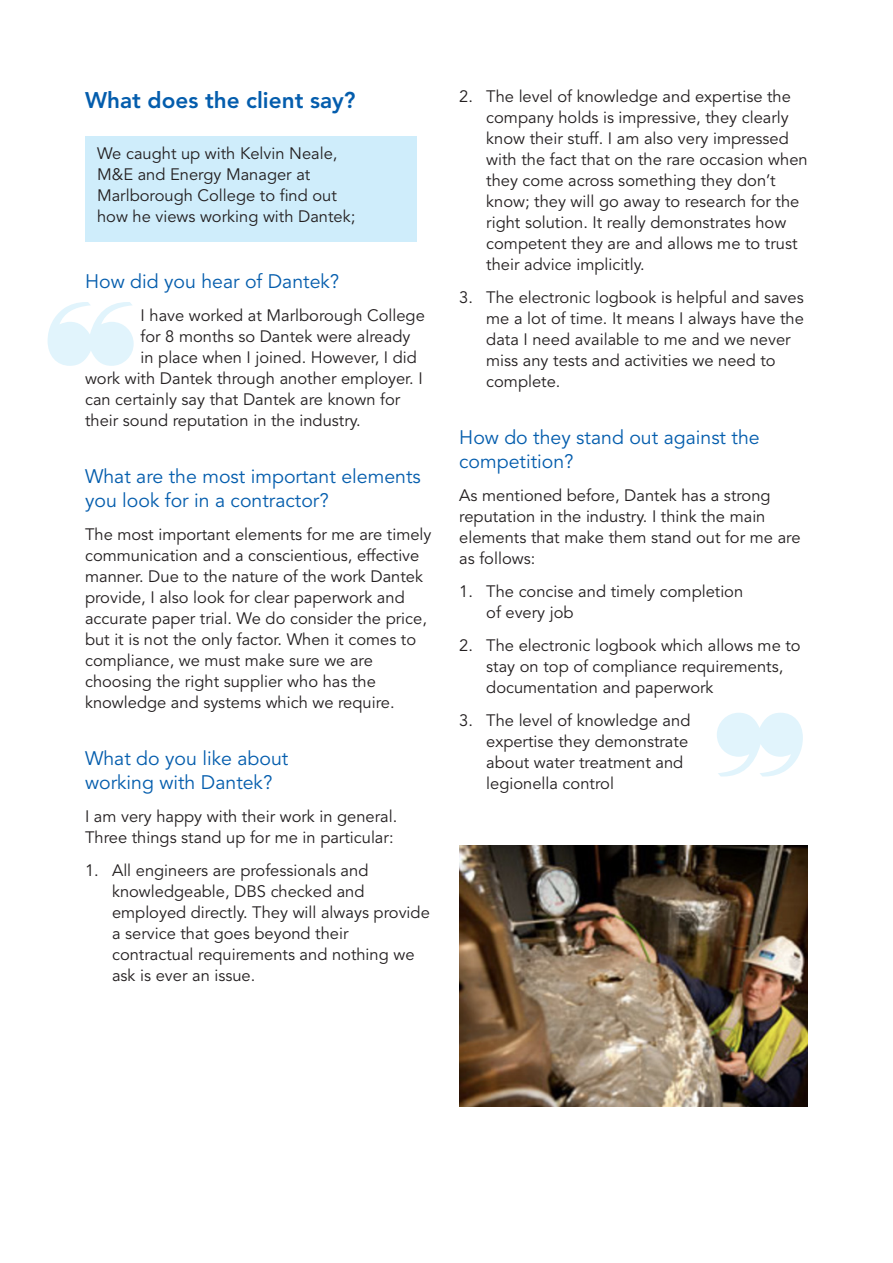
<style>
.page{position:relative;width:893px;height:1263px;background:#fff}
.page>*{position:absolute;margin:0;border:0;box-sizing:border-box;transform-origin:0 0}
.t1{font:800 22.5px "Avenir";color:#045dad}
.t2{font:19.5px/24px "Avenir";color:#045dad}
.t3{font:16.5px/21px "Avenir";color:#231f20}
</style>
<div class="page">
<div style="left:85px;top:136px;width:332px;height:105px;background:#cfedfb"></div>
<img style="left:459px;top:845px;width:349px;height:262px">
<p class="t1" style="left:85px;top:91px;width:272px">What does the client say?</p>
<p class="t3" style="left:97px;top:144px;width:260px">We caught up with Kelvin Neale,<br>M&amp;E and Energy Manager at<br>Marlborough College to find out how he views working with Dantek;</p>
<p class="t2" style="left:85px;top:271px;width:256px">How did you hear of Dantek?</p>
<p class="t3" style="left:141px;top:306px;width:286px">I have worked at Marlborough College</p>
<p class="t3" style="left:141px;top:327px;width:271px">for 8 months so Dantek were already</p>
<p class="t3" style="left:141px;top:348px;width:278px">in place when I joined. However, I did</p>
<p class="t3" style="left:85px;top:369px;width:339px">work with Dantek through another employer. I</p>
<p class="t3" style="left:85px;top:390px;width:317px">can certainly say that Dantek are known for</p>
<p class="t3" style="left:85px;top:411px;width:277px">their sound reputation in the industry.</p>
<p class="t2" style="left:85px;top:466px;width:337px">What are the most important elements you look for in a contractor?</p>
<p class="t3" style="left:85px;top:525px;width:348px">The most important elements for me are timely communication and a conscientious, effective manner. Due to the nature of the work Dantek provide, I also look for clear paperwork and accurate paper trial. We do consider the price, but it is not the only factor. When it comes to compliance, we must make sure we are choosing the right supplier who has the knowledge and systems which we require.</p>
<p class="t2" style="left:85px;top:748px;width:205px">What do you like about working with Dantek?</p>
<p class="t3" style="left:85px;top:808px;width:314px">I am very happy with their work in general.<br>Three things stand up for me in particular:</p>
<p class="t3" style="left:112px;top:862px;width:319px;text-indent:-27px">1. All engineers are professionals and knowledgeable, DBS checked and employed directly. They will always provide a service that goes beyond their contractual requirements and nothing we ask is ever an issue.</p>
<p class="t3" style="left:486px;top:87px;width:323px;text-indent:-27px">2. The level of knowledge and expertise the company holds is impressive, they clearly know their stuff. I am also very impressed with the fact that on the rare occasion when they come across something they don’t know; they will go away to research for the right solution. It really demonstrates how competent they are and allows me to trust their advice implicitly.</p>
<p class="t3" style="left:486px;top:288px;width:319px;text-indent:-27px">3. The electronic logbook is helpful and saves me a lot of time. It means I always have the data I need available to me and we never miss any tests and activities we need to complete.</p>
<p class="t2" style="left:459px;top:427px;width:302px">How do they stand out against the competition?</p>
<p class="t3" style="left:459px;top:486px;width:343px">As mentioned before, Dantek has a strong reputation in the industry. I think the main elements that make them stand out for me are as follows:</p>
<p class="t3" style="left:486px;top:582px;width:259px;text-indent:-27px">1. The concise and timely completion of every job</p>
<p class="t3" style="left:486px;top:636px;width:316px;text-indent:-27px">2. The electronic logbook which allows me to stay on top of compliance requirements, documentation and paperwork</p>
<p class="t3" style="left:486px;top:711px;width:206px;text-indent:-27px">3. The level of knowledge and expertise they demonstrate about water treatment and legionella control</p>
</div>
